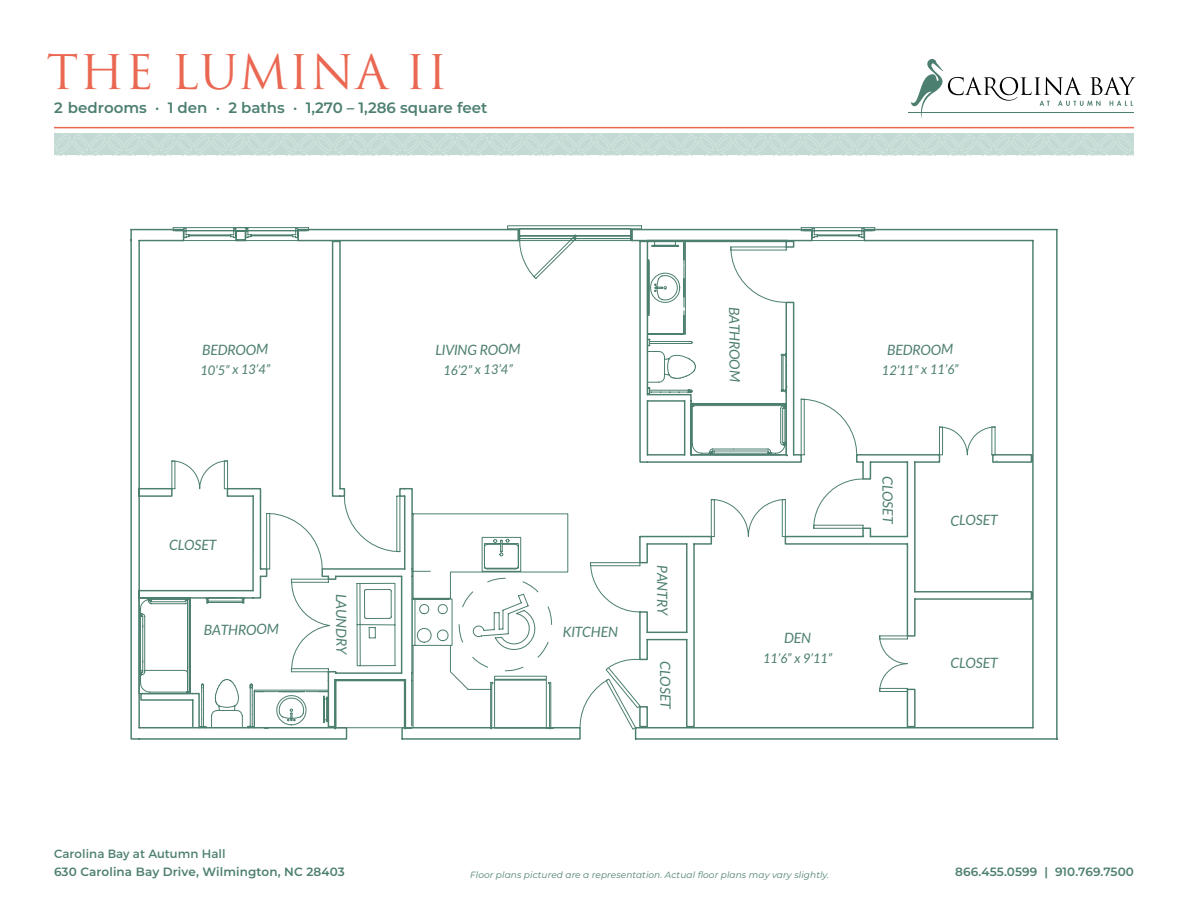
<style>
.page{position:relative;width:1188px;height:918px;background:#fff}
.page>*{position:absolute;margin:0;border:0;box-sizing:border-box;transform-origin:0 0}
.t1{font:46.5px "Trajan Pro";letter-spacing:.025em;color:#ea6852}
.t2{font:600 15px "Montserrat";color:#4d7f71}
.t3{font:italic 14.25px "Lato";letter-spacing:-.03em;color:#4d7f71}
.t4{font:italic 13.2px "Lato";letter-spacing:-.03em;color:#4d7f71}
.t5{font:600 12px "Montserrat";letter-spacing:.01em;color:#4d7f71}
.t6{font:12px "Montserrat";letter-spacing:.01em;color:#4d7f71}
.t7{font:italic 9px "Montserrat";letter-spacing:.01em;color:#4d7f71}
</style>
<div class="page">
<svg style="left:54px;top:134px;width:1080px;height:21px;background:#c6dcd5"></svg>
<svg style="left:911px;top:59px;width:225px;height:60px"></svg>
<hr style="left:908px;top:112px;width:225px;height:1px;background:#4d7f71">
<hr style="left:54px;top:127px;width:1080px;height:1px;background:#ea6852">
<svg style="left:131px;top:228px;width:926px;height:512px"></svg>
<h1 class="t1" style="left:46px;top:42px;width:403px">THE LUMINA II</h1>
<p class="t2" style="left:54px;top:97px;width:435px">2 bedrooms · 1 den · 2 baths · 1,270 – 1,286 square feet</p>
<p class="t3" style="left:202px;top:339px;width:68px">BEDROOM</p>
<p class="t4" style="left:200px;top:360px;width:72px">10’5” x 13’4”</p>
<p class="t3" style="left:169px;top:534px;width:49px">CLOSET</p>
<p class="t3" style="left:204px;top:619px;width:77px">BATHROOM</p>
<p class="t3" style="left:352px;top:594px;width:63px;rotate:90deg">LAUNDRY</p>
<p class="t3" style="left:435px;top:339px;width:87px">LIVING ROOM</p>
<p class="t4" style="left:444px;top:360px;width:71px">16’2” x 13’4”</p>
<p class="t3" style="left:563px;top:622px;width:57px">KITCHEN</p>
<p class="t3" style="left:673px;top:565px;width:52px;rotate:90deg">PANTRY</p>
<p class="t3" style="left:676px;top:661px;width:50px;rotate:90deg">CLOSET</p>
<p class="t3" style="left:745px;top:307px;width:77px;rotate:90deg">BATHROOM</p>
<p class="t3" style="left:784px;top:628px;width:29px">DEN</p>
<p class="t4" style="left:763px;top:649px;width:71px">11’6” x 9’11”</p>
<p class="t3" style="left:887px;top:339px;width:68px">BEDROOM</p>
<p class="t4" style="left:882px;top:360px;width:78px">12’11” x 11’6”</p>
<p class="t3" style="left:898px;top:476px;width:50px;rotate:90deg">CLOSET</p>
<p class="t3" style="left:951px;top:510px;width:49px">CLOSET</p>
<p class="t3" style="left:951px;top:653px;width:49px">CLOSET</p>
<p class="t6" style="left:54px;top:846px;width:173px">Carolina Bay at Autumn Hall</p>
<p class="t5" style="left:54px;top:863px;width:292px">630 Carolina Bay Drive, Wilmington, NC 28403</p>
<p class="t5" style="left:955px;top:863px;width:180px">866.455.0599 | 910.769.7500</p>
<p class="t7" style="left:470px;top:868px;width:361px">Floor plans pictured are a representation. Actual floor plans may vary slightly.</p>
</div>
